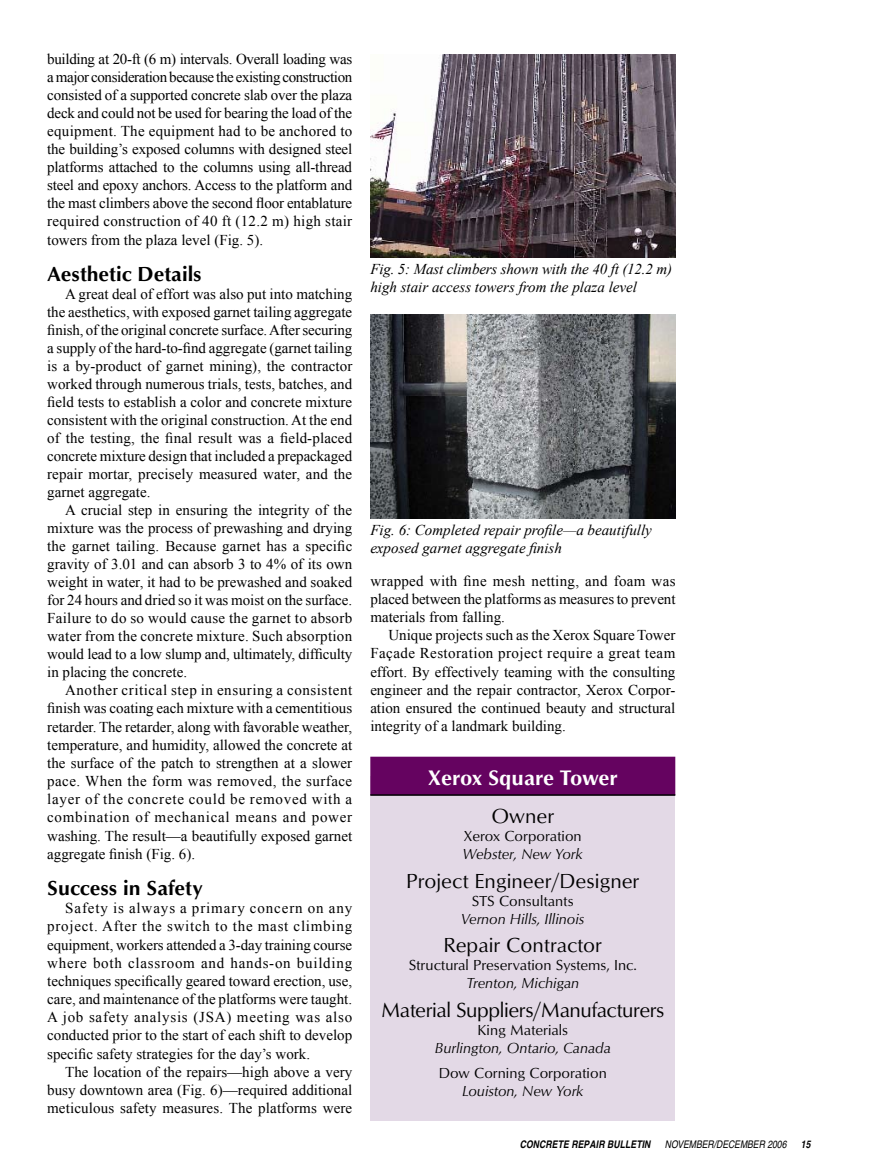
<style>
.page{position:relative;width:878px;height:1175px;background:#fff}
.page>*{position:absolute;margin:0;border:0;box-sizing:border-box;transform-origin:0 0}
.t1{font:21.75px "Optimum Bold DTC";color:#fff}
.t2{font:21px "Optimum Roman DTC";color:#000}
.t3{font:21px "Optimum Roman DTC";letter-spacing:-.02em;color:#000}
.t4{font:21px "Optimum Bold DTC";color:#000}
.t5{font:15px/18px "Times New Roman";color:#000;text-align:justify}
.t6{font:italic 15px/18px "Times New Roman";color:#000}
.t7{font:15px "Optimum Roman DTC";color:#000}
.t8{font:15px "Optimum Roman Italic DTC";color:#000}
.t9{font:italic 700 condensed 10.5px "Helvetica";letter-spacing:.01em;color:#000}
.t10{font:italic condensed 10.5px "Helvetica";color:#000}
</style>
<div class="page">
<div style="left:370px;top:777px;width:305px;height:343px;background:#e3d9e6"></div>
<div style="left:371px;top:757px;width:303px;height:37px;background:#650360"></div>
<div style="left:370px;top:756px;width:305px;height:39px;border:2px solid #650360"></div>
<hr style="left:370px;top:794px;width:305px;height:1px;background:#000">
<img style="left:370px;top:54px;width:305px;height:203px">
<img style="left:370px;top:315px;width:305px;height:203px">
<p class="t5" style="left:47px;top:50px;width:306px">building at 20-ft (6 m) intervals. Overall loading was a major consideration because the existing construction consisted of a supported concrete slab over the plaza deck and could not be used for bearing the load of the equipment. The equipment had to be anchored to the building’s exposed columns with designed steel platforms attached to the columns using all-thread steel and epoxy anchors. Access to the platform and the mast climbers above the second floor entablature required construction of 40 ft (12.2 m) high stair towers from the plaza level (Fig. 5).</p>
<h2 class="t4" style="left:47px;top:262px;width:156px">Aesthetic Details</h2>
<p class="t5" style="left:47px;top:285px;width:307px;text-indent:18px">A great deal of effort was also put into matching the aesthetics, with exposed garnet tailing aggregate finish, of the original concrete surface. After securing a supply of the hard-to-find aggregate (garnet tailing is a by-product of garnet mining), the contractor worked through numerous trials, tests, batches, and field tests to establish a color and concrete mixture consistent with the original construction. At the end of the testing, the final result was a field-placed concrete mixture design that included a prepackaged repair mortar, precisely measured water, and the garnet aggregate.</p>
<p class="t5" style="left:47px;top:501px;width:306px;text-indent:18px">A crucial step in ensuring the integrity of the mixture was the process of prewashing and drying the garnet tailing. Because garnet has a specific gravity of 3.01 and can absorb 3 to 4% of its own weight in water, it had to be prewashed and soaked for 24 hours and dried so it was moist on the surface.<br>Failure to do so would cause the garnet to absorb water from the concrete mixture. Such absorption would lead to a low slump and, ultimately, difficulty in placing the concrete.</p>
<p class="t5" style="left:47px;top:681px;width:306px;text-indent:18px">Another critical step in ensuring a consistent finish was coating each mixture with a cementitious retarder. The retarder, along with favorable weather, temperature, and humidity, allowed the concrete at the surface of the patch to strengthen at a slower pace. When the form was removed, the surface layer of the concrete could be removed with a combination of mechanical means and power washing. The result—a beautifully exposed garnet aggregate finish (Fig. 6).</p>
<h2 class="t4" style="left:47px;top:876px;width:157px">Success in Safety</h2>
<p class="t5" style="left:47px;top:899px;width:306px;text-indent:18px">Safety is always a primary concern on any project. After the switch to the mast climbing equipment, workers attended a 3-day training course where both classroom and hands-on building techniques specifically geared toward erection, use, care, and maintenance of the platforms were taught.<br>A job safety analysis (JSA) meeting was also conducted prior to the start of each shift to develop specific safety strategies for the day’s work.</p>
<p class="t5" style="left:47px;top:1062px;width:306px;text-indent:18px">The location of the repairs—high above a very busy downtown area (Fig. 6)—required additional meticulous safety measures. The platforms were</p>
<p class="t6" style="left:370px;top:260px;width:303px">Fig. 5: Mast climbers shown with the 40 ft (12.2 m) high stair access towers from the plaza level</p>
<p class="t6" style="left:370px;top:520px;width:283px">Fig. 6: Completed repair profile—a beautifully exposed garnet aggregate finish</p>
<p class="t5" style="left:370px;top:571px;width:307px">wrapped with fine mesh netting, and foam was placed between the platforms as measures to prevent materials from falling.</p>
<p class="t5" style="left:370px;top:626px;width:306px;text-indent:18px">Unique projects such as the Xerox Square Tower Façade Restoration project require a great team effort. By effectively teaming with the consulting engineer and the repair contractor, Xerox Corpor&shy;ation ensured the continued beauty and structural integrity of a landmark building.</p>
<h1 class="t1" style="left:428px;top:764px;width:190px">Xerox Square Tower</h1>
<h2 class="t2" style="left:491px;top:803px;width:64px">Owner</h2>
<p class="t7" style="left:464px;top:827px;width:119px">Xerox Corporation</p>
<p class="t8" style="left:463px;top:845px;width:121px">Webster, New York</p>
<h2 class="t2" style="left:406px;top:868px;width:235px">Project Engineer/Designer</h2>
<p class="t7" style="left:472px;top:891px;width:103px">STS Consultants</p>
<p class="t8" style="left:461px;top:910px;width:125px">Vernon Hills, Illinois</p>
<h2 class="t2" style="left:443px;top:933px;width:160px">Repair Contractor</h2>
<p class="t7" style="left:409px;top:956px;width:230px">Structural Preservation Systems, Inc.</p>
<p class="t8" style="left:466px;top:975px;width:114px">Trenton, Michigan</p>
<h2 class="t3" style="left:381px;top:997px;width:285px">Material Suppliers/Manufacturers</h2>
<p class="t7" style="left:477px;top:1021px;width:92px">King Materials</p>
<p class="t8" style="left:435px;top:1039px;width:177px">Burlington, Ontario, Canada</p>
<p class="t7" style="left:439px;top:1064px;width:169px">Dow Corning Corporation</p>
<p class="t8" style="left:462px;top:1082px;width:123px">Louiston, New York</p>
<p class="t9" style="left:520px;top:1137px;width:132px">CONCRETE REPAIR BULLETIN</p>
<p class="t10" style="left:665px;top:1137px;width:123px">NOVEMBER/DECEMBER 2006</p>
<p class="t9" style="left:800px;top:1137px;width:11px">15</p>
</div>
